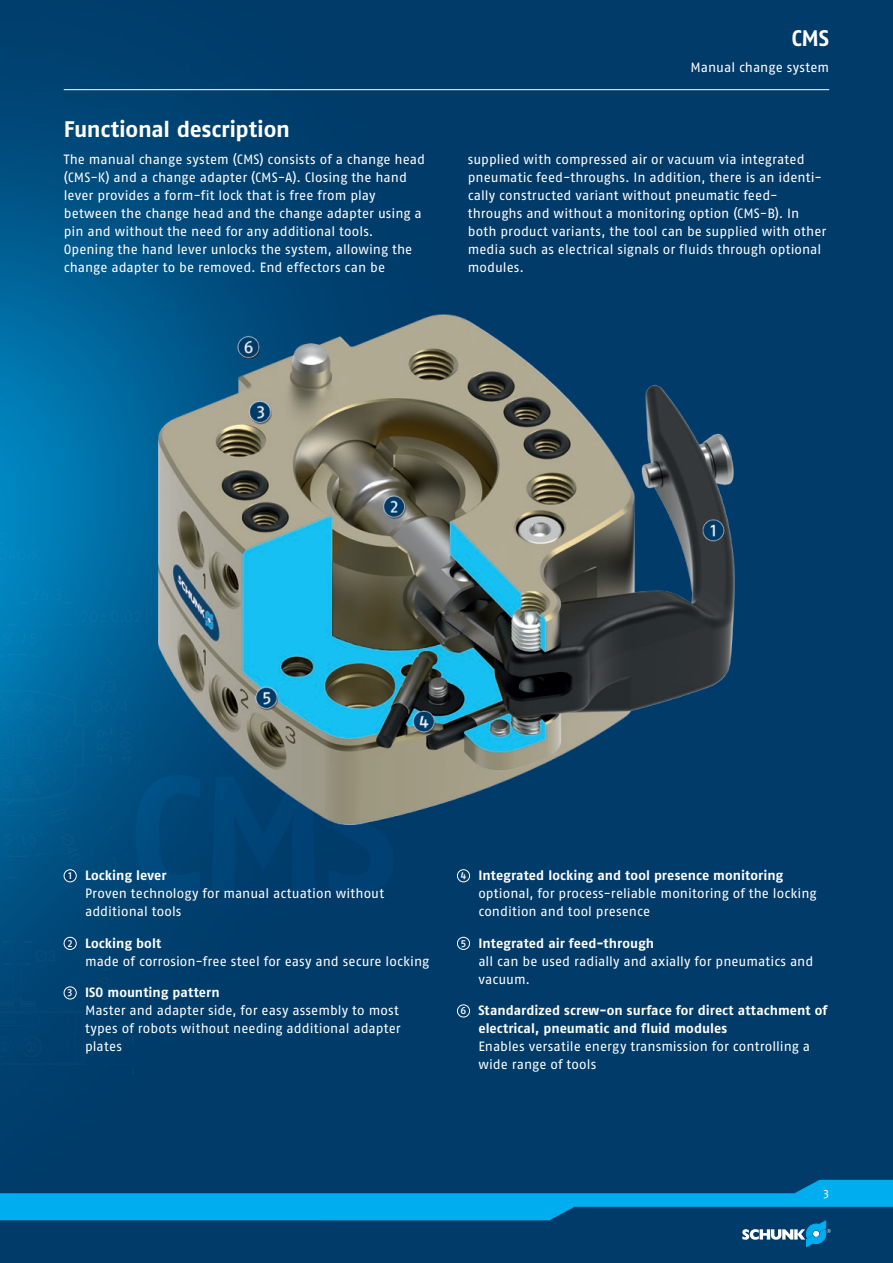
<style>
.page{position:relative;width:893px;height:1263px;background:#fff}
.page>*{position:absolute;margin:0;border:0;box-sizing:border-box;transform-origin:0 0}
.t1{font:700 22.5px "SCHUNK Fago Pro";letter-spacing:-.01em;color:#fff}
.t2{font:13.5px/18px "SCHUNK Fago Pro";letter-spacing:.005em;color:#fff}
.t3{font:700 13.5px/18px "SCHUNK Fago Pro";letter-spacing:.005em;color:#fff}
.t4{font:12px "SCHUNK Fago Pro";color:#fff}
.s1{font-weight:500;font-size:10.2px}
.s2{font-weight:700}
</style>
<div class="page">
<div style="left:0;top:0;width:893px;height:1195px;background:#003b69"></div>
<img style="left:0;top:80px;width:493px;height:938px">
<div style="left:0;top:1202px;width:893px;height:61px;background:#003b69"></div>
<svg style="left:0;top:1180px;width:893px;height:67px"></svg>
<img style="left:0;top:506px;width:149px;height:551px">
<hr style="left:64px;top:89px;width:765px;height:1px;background:#fff">
<img style="left:158px;top:314px;width:577px;height:511px">
<div style="left:64px;top:870px;width:12px;height:12px;background:#003b69;border-radius:50%"></div>
<div style="left:64px;top:869px;width:13px;height:13px;border:1px solid #fff;border-radius:50%"></div>
<div style="left:64px;top:937px;width:12px;height:12px;background:#003b69;border-radius:50%"></div>
<div style="left:64px;top:937px;width:13px;height:13px;border:1px solid #fff;border-radius:50%"></div>
<div style="left:64px;top:987px;width:12px;height:12px;background:#003b69;border-radius:50%"></div>
<div style="left:64px;top:986px;width:13px;height:13px;border:1px solid #fff;border-radius:50%"></div>
<div style="left:457px;top:870px;width:13px;height:12px;background:#003b69;border-radius:50%"></div>
<div style="left:457px;top:869px;width:13px;height:13px;border:1px solid #fff;border-radius:50%"></div>
<div style="left:457px;top:937px;width:13px;height:12px;background:#003b69;border-radius:50%"></div>
<div style="left:457px;top:937px;width:13px;height:13px;border:1px solid #fff;border-radius:50%"></div>
<div style="left:457px;top:1005px;width:13px;height:12px;background:#003b69;border-radius:50%"></div>
<div style="left:457px;top:1004px;width:13px;height:13px;border:1px solid #fff;border-radius:50%"></div>
<h1 class="t1" style="left:791px;top:24px;width:39px">CMS</h1>
<p class="t2" style="left:691px;top:59px;width:140px">Manual change system</p>
<h1 class="t1" style="left:64px;top:116px;width:228px">Functional description</h1>
<p class="t2" style="left:64px;top:150px;width:363px">The manual change system (CMS) consists of a change head (CMS-K) and a change adapter (CMS-A). Closing the hand lever provides a form-fit lock that is free from play between the change head and the change adapter using a pin and without the need for any additional tools.<br>Opening the hand lever unlocks the system, allowing the change adapter to be removed. End effectors can be</p>
<p class="t2" style="left:468px;top:150px;width:360px">supplied with compressed air or vacuum via integrated pneumatic feed-throughs. In addition, there is an identi&shy;cally constructed variant without pneumatic feed&shy;throughs and without a monitoring option (CMS-B). In both product variants, the tool can be supplied with other media such as electrical signals or fluids through optional modules.</p>
<p class="t2" style="left:85px;top:866px;width:301px;text-indent:-17px"><span class="s1">1</span> <span class="s2">Locking lever<br></span>Proven technology for manual actuation without additional tools</p>
<p class="t2" style="left:85px;top:934px;width:346px;text-indent:-17px"><span class="s1">2</span> <span class="s2">Locking bolt<br></span>made of corrosion-free steel for easy and secure locking</p>
<p class="t2" style="left:85px;top:983px;width:317px;text-indent:-17px"><span class="s1">3</span> <span class="s2">ISO mounting pattern<br></span>Master and adapter side, for easy assembly to most types of robots without needing additional adapter plates</p>
<p class="t2" style="left:478px;top:866px;width:340px;text-indent:-18px"><span class="s1">4</span> <span class="s2">Integrated locking and tool presence monitoring </span>optional, for process-reliable monitoring of the locking condition and tool presence</p>
<p class="t2" style="left:478px;top:934px;width:337px;text-indent:-18px"><span class="s1">5</span> <span class="s2">Integrated air feed-through<br></span>all can be used radially and axially for pneumatics and vacuum.</p>
<p class="t3" style="left:478px;top:1001px;width:350px;text-indent:-18px"><span class="s1">6</span> Standardized screw-on surface for direct attachment of electrical, pneumatic and fluid modules</p>
<p class="t2" style="left:478px;top:1037px;width:333px">Enables versatile energy transmission for controlling a wide range of tools</p>
<p class="t4" style="left:823px;top:1186px;width:7px">3</p>
</div>
